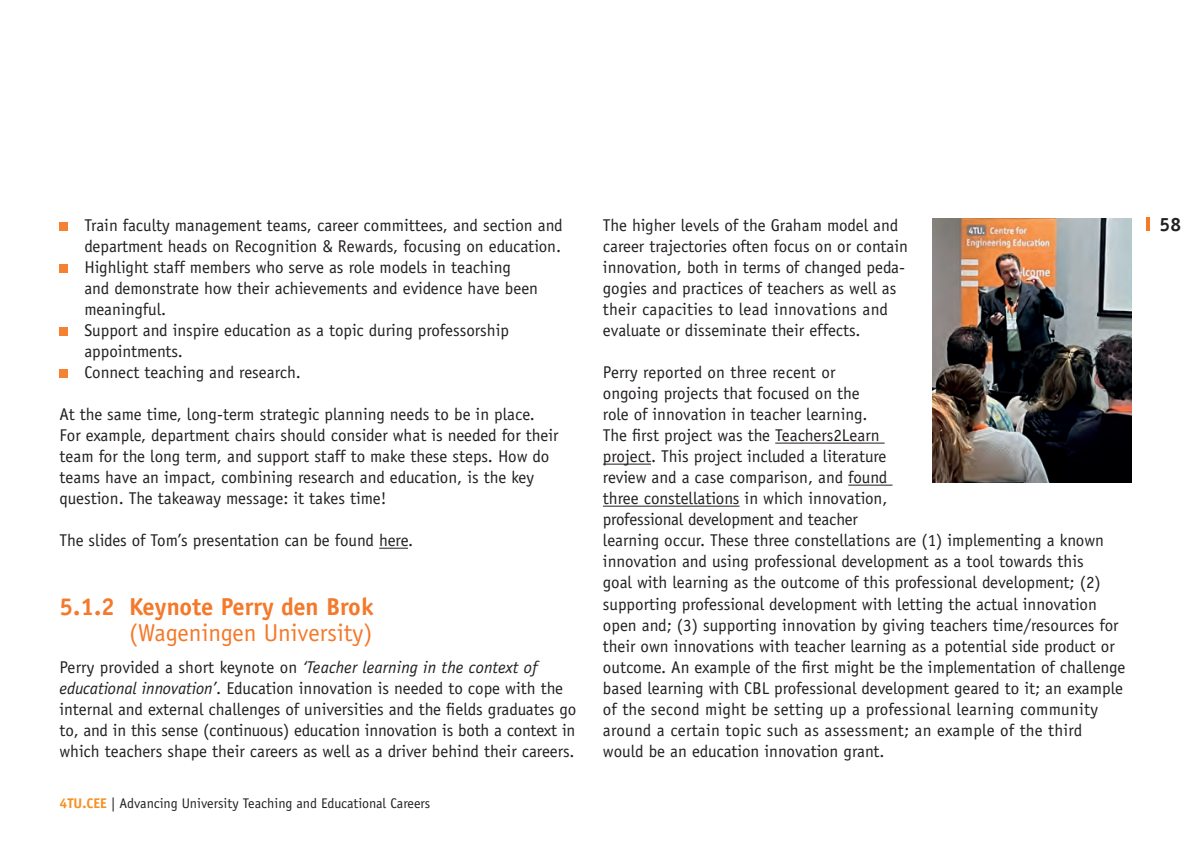
<style>
.page{position:relative;width:1191px;height:844px;background:#fff}
.page>*{position:absolute;margin:0;border:0;box-sizing:border-box;transform-origin:0 0}
.subheading_orange{font:700 24.5px/26.2px "Officina Sans LT";color:#f4792a;text-align:right}
.t1{font:700 19.25px "Officina Sans LT";color:#231f20}
.body_text{font:17.15px/21px "Officina Sans LT";color:#231f20}
.bullets_body_text{font:17.15px/21px "Officina Sans LT";color:#231f20}
.t2{font:14px "Officina Sans LT";color:#231f20}
.s1{font-weight:400}
.s2{font-style:italic}
.s3{font-weight:700;color:#f68f1e}
</style>
<div class="page">
<svg style="left:379px;top:547px;width:29px;height:1px"></svg>
<div style="left:60px;top:222px;width:8px;height:9px;background:#f48232"></div>
<div style="left:60px;top:264px;width:8px;height:9px;background:#f48232"></div>
<div style="left:60px;top:327px;width:8px;height:9px;background:#f48232"></div>
<div style="left:60px;top:369px;width:8px;height:9px;background:#f48232"></div>
<hr style="left:775px;top:442px;width:109px;height:1px;background:#231f20">
<hr style="left:603px;top:463px;width:48px;height:1px;background:#231f20">
<hr style="left:848px;top:484px;width:44px;height:1px;background:#231f20">
<hr style="left:603px;top:505px;width:136px;height:1px;background:#231f20">
<img style="left:933px;top:219px;width:198px;height:263px">
<hr style="left:1146px;top:217px;width:4px;height:14px;background:#f4792a">
<p class="bullets_body_text" style="left:84px;top:215px;width:480px">Train faculty management teams, career committees, and section and department heads on Recognition &amp; Rewards, focusing on education.</p>
<p class="bullets_body_text" style="left:84px;top:257px;width:455px">Highlight staff members who serve as role models in teaching and demonstrate how their achievements and evidence have been meaningful.</p>
<p class="bullets_body_text" style="left:84px;top:320px;width:426px">Support and inspire education as a topic during professorship appointments.</p>
<p class="bullets_body_text" style="left:84px;top:362px;width:218px">Connect teaching and research.</p>
<p class="body_text" style="left:60px;top:404px;width:500px">At the same time, long-term strategic planning needs to be in place.<br>For example, department chairs should consider what is needed for their team for the long term, and support staff to make these steps. How do teams have an impact, combining research and education, is the key question. The takeaway message: it takes time!</p>
<p class="body_text" style="left:60px;top:530px;width:355px">The slides of Tom’s presentation can be found here.</p>
<p class="subheading_orange" style="left:60px;top:593px;width:316px">5.1.2 Keynote Perry den Brok <span class="s1">(Wageningen University)</span></p>
<p class="body_text" style="left:60px;top:656px;width:518px">Perry provided a short keynote on <span class="s2">‘Teacher learning in the context of educational innovation’</span>. Education innovation is needed to cope with the internal and external challenges of universities and the fields graduates go to, and in this sense (continuous) education innovation is both a context in which teachers shape their careers as well as a driver behind their careers.</p>
<p class="t2" style="left:60px;top:794px;width:372px"><span class="s3">4TU.CEE</span> | Advancing University Teaching and Educational Careers</p>
<p class="body_text" style="left:603px;top:215px;width:307px">The higher levels of the Graham model and career trajectories often focus on or contain innovation, both in terms of changed peda&shy;gogies and practices of teachers as well as their capacities to lead innovations and evaluate or disseminate their effects.</p>
<p class="body_text" style="left:603px;top:362px;width:524px">Perry reported on three recent or<br>ongoing projects that focused on the<br>role of innovation in teacher learning.<br>The first project was the Teachers2Learn<br>project. This project included a literature<br>review and a case comparison, and found<br>three constellations in which innovation,<br>professional development and teacher<br>learning occur. These three constellations are (1) implementing a known innovation and using professional development as a tool towards this<br>goal with learning as the outcome of this professional development; (2) supporting professional development with letting the actual innovation open and; (3) supporting innovation by giving teachers time/resources for their own innovations with teacher learning as a potential side product or outcome. An example of the first might be the implementation of challenge based learning with CBL professional development geared to it; an example of the second might be setting up a professional learning community around a certain topic such as assessment; an example of the third would be an education innovation grant.</p>
<p class="t1" style="left:1159px;top:212px;width:23px">58</p>
</div>
